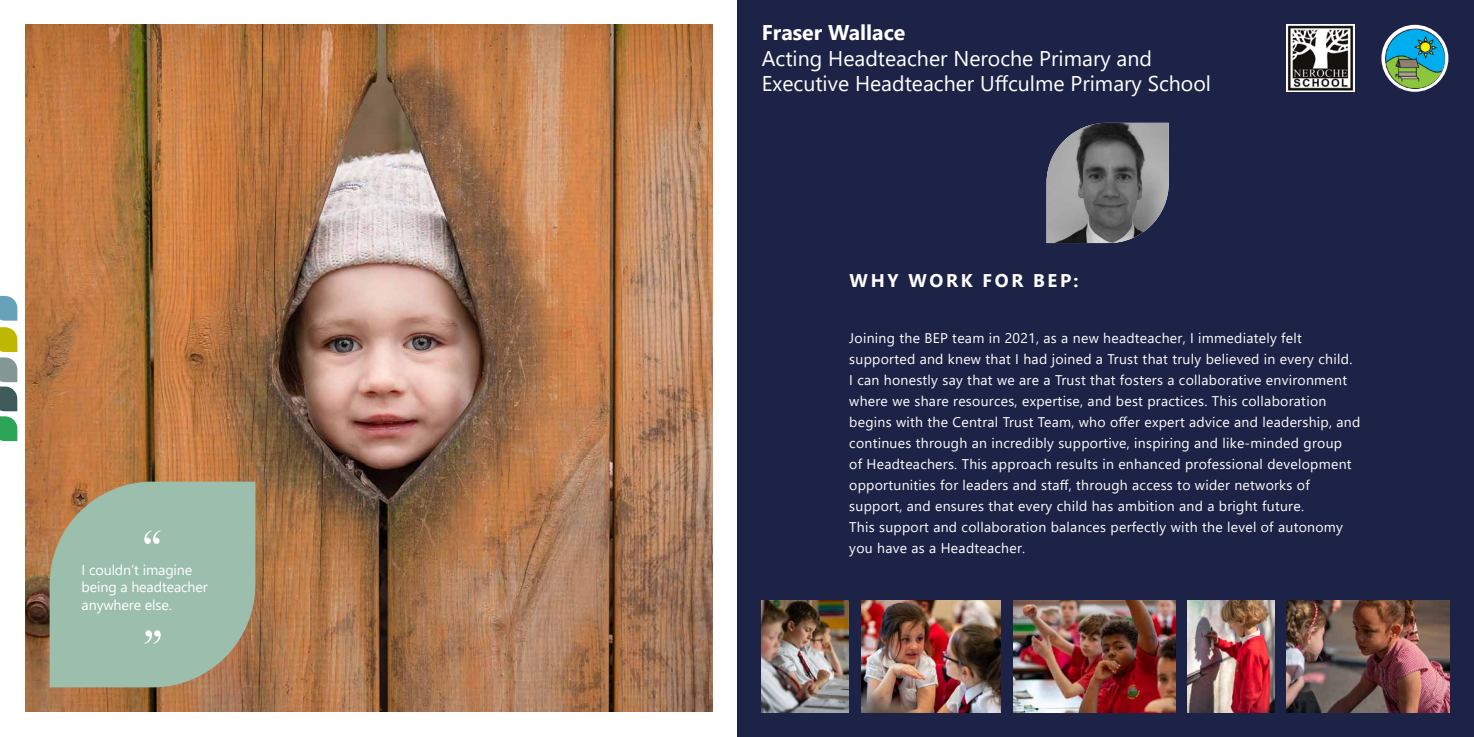
<style>
.page{position:relative;width:1474px;height:737px;background:#fff}
.page>*{position:absolute;margin:0;border:0;box-sizing:border-box;transform-origin:0 0}
.t1{font:21.26px/25.6px "Segoe UI";color:#fff}
.t2{font:700 21.26px "Segoe UI";color:#fff}
.t3{font:700 18.38px "Segoe UI";letter-spacing:.145em;color:#fff}
.t4{font:14.26px/17.6px "Segoe UI";letter-spacing:-.01em;color:#fff}
.t5{font:14px/21px "Segoe UI";letter-spacing:.02em;color:#fff}
</style>
<div class="page">
<img style="left:25px;top:24px;width:688px;height:687px">
<svg style="left:0;top:296px;width:17px;height:25px"></svg>
<svg style="left:0;top:327px;width:17px;height:114px"></svg>
<div style="left:737px;top:0;width:736px;height:737px;background:#1d2346"></div>
<img style="left:1286px;top:600px;width:163px;height:112px">
<img style="left:1187px;top:600px;width:87px;height:112px">
<img style="left:1013px;top:600px;width:162px;height:112px">
<img style="left:761px;top:600px;width:87px;height:112px">
<img style="left:861px;top:600px;width:139px;height:112px">
<svg style="left:50px;top:481px;width:205px;height:206px;background:#9eb6a2"></svg>
<img style="left:1046px;top:123px;width:122px;height:120px">
<img style="left:1286px;top:25px;width:67px;height:67px">
<svg style="left:1381px;top:25px;width:67px;height:67px"></svg>
<img style="left:1384px;top:28px;width:61px;height:61px">
<p class="t4" style="left:82px;top:559px;width:128px">I couldn’t imagine being a headteacher anywhere else.</p>
<h1 class="t2" style="left:761px;top:13px;width:145px">Fraser Wallace</h1>
<h1 class="t1" style="left:761px;top:44px;width:451px">Acting Headteacher Neroche Primary and<br>Executive Headteacher Uffculme Primary School</h1>
<h2 class="t3" style="left:849px;top:263px;width:230px">WHY WORK FOR BEP:</h2>
<p class="t5" style="left:849px;top:326px;width:512px">Joining the BEP team in 2021, as a new headteacher, I immediately felt supported and knew that I had joined a Trust that truly believed in every child.<br>I can honestly say that we are a Trust that fosters a collaborative environment where we share resources, expertise, and best practices. This collaboration begins with the Central Trust Team, who offer expert advice and leadership, and continues through an incredibly supportive, inspiring and like-minded group<br>of Headteachers. This approach results in enhanced professional development opportunities for leaders and staff, through access to wider networks of support, and ensures that every child has ambition and a bright future.<br>This support and collaboration balances perfectly with the level of autonomy you have as a Headteacher.</p>
</div>
